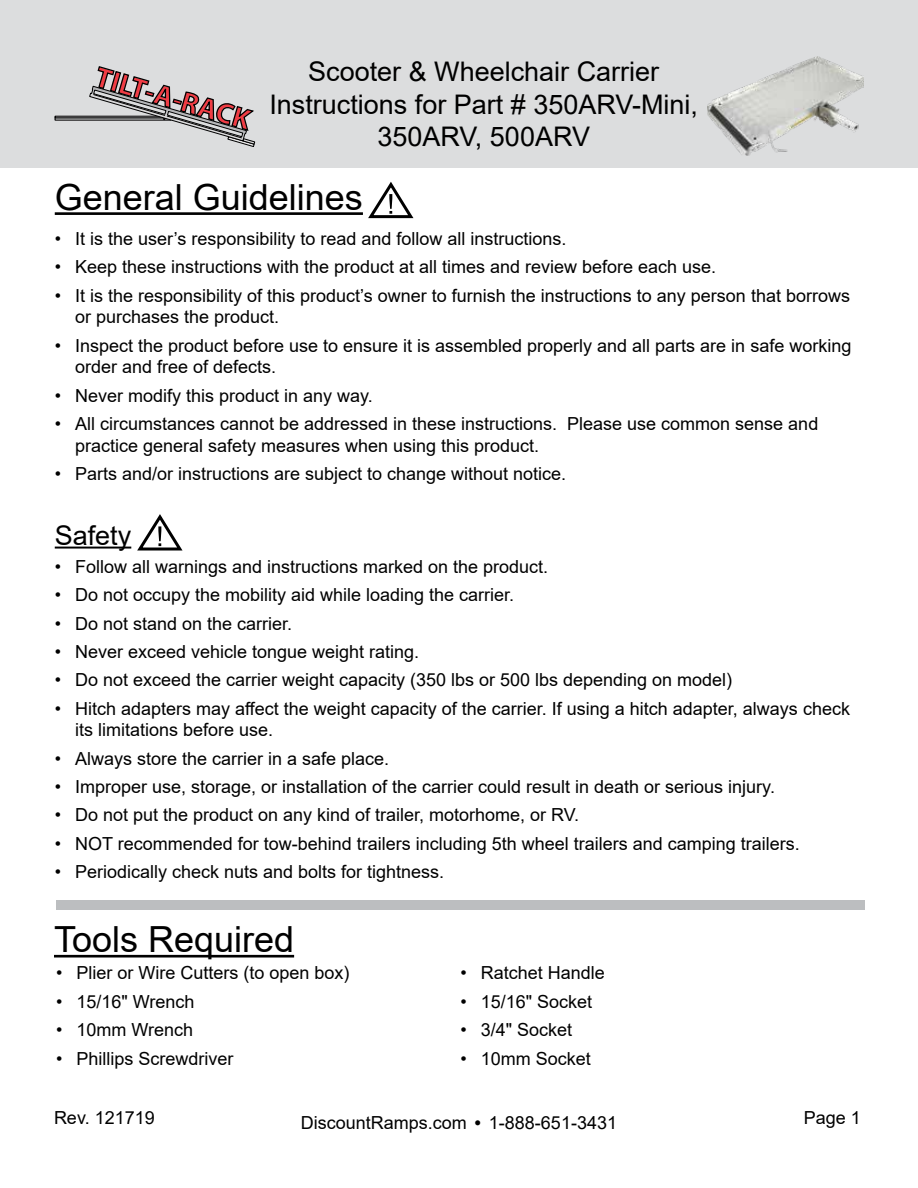
<style>
.page{position:relative;width:918px;height:1188px;background:#fff}
.page>*{position:absolute;margin:0;border:0;box-sizing:border-box;transform-origin:0 0}
.t1{font:36px "Arial";color:#000}
.t2{font:700 29.25px "Myriad Pro";color:#ef3c44}
.t3{font:27px/32.4px "Arial";color:#000;text-align:center}
.t4{font:18px/21.6px "Arial";color:#000}
.s1{font-family:"Franklin Gothic";font-weight:500}
</style>
<div class="page">
<div style="left:0;top:0;width:918px;height:168px;background:#dcddde"></div>
<div style="left:55px;top:116px;width:111px;height:2px;border:1px solid #010101"></div>
<svg style="left:89px;top:66px;width:167px;height:81px"></svg>
<img style="left:708px;top:57px;width:155px;height:98px">
<hr style="left:55px;top:212px;width:308px;height:3px;background:#000">
<hr style="left:55px;top:547px;width:76px;height:2px;background:#000">
<svg style="left:368px;top:181px;width:46px;height:38px"></svg>
<svg style="left:137px;top:514px;width:46px;height:37px"></svg>
<hr style="left:54px;top:955px;width:240px;height:3px;background:#000">
<div style="left:56px;top:901px;width:809px;height:9px;background:#bcbec0"></div>
<h2 class="t2" style="left:101px;top:58px;width:162px;rotate:16deg">TILT-A-RACK</h2>
<h3 class="t3" style="left:269px;top:56px;width:430px">Scooter &amp; Wheelchair Carrier<br>Instructions for Part # 350ARV-Mini,<br>350ARV, 500ARV</h3>
<h1 class="t1" style="left:55px;top:172px;width:310px">General Guidelines</h1>
<p class="t4" style="left:55px;top:228px;width:513px">• It is the user’s responsibility to read and follow all instructions.</p>
<p class="t4" style="left:55px;top:256px;width:663px">• Keep these instructions with the product at all times and review before each use.</p>
<p class="t4" style="left:75px;top:284px;width:777px;text-indent:-20px">• It is the responsibility of this product’s owner to furnish the instructions to any person that borrows or purchases the product.</p>
<p class="t4" style="left:75px;top:334px;width:778px;text-indent:-20px">• Inspect the product before use to ensure it is assembled properly and all parts are in safe working order and free of defects.</p>
<p class="t4" style="left:55px;top:384px;width:320px">• Never modify this product in any way.</p>
<p class="t4" style="left:75px;top:413px;width:745px;text-indent:-20px">• All circumstances cannot be addressed in these instructions. Please use common sense and practice general safety measures when using this product.</p>
<p class="t4" style="left:55px;top:463px;width:513px">• Parts and/or instructions are subject to change without notice.</p>
<h3 class="t3" style="left:55px;top:519px;width:78px">Safety</h3>
<p class="t4" style="left:55px;top:556px;width:495px">• Follow all warnings and instructions marked on the product.</p>
<p class="t4" style="left:55px;top:584px;width:461px">• Do not occupy the mobility aid while loading the carrier.</p>
<p class="t4" style="left:55px;top:613px;width:239px">• Do not stand on the carrier.</p>
<p class="t4" style="left:55px;top:641px;width:366px">• Never exceed vehicle tongue weight rating.</p>
<p class="t4" style="left:55px;top:669px;width:679px">• Do not exceed the carrier weight capacity (350 lbs or 500 lbs depending on model)</p>
<p class="t4" style="left:75px;top:698px;width:777px;text-indent:-20px">• Hitch adapters may affect the weight capacity of the carrier. If using a hitch adapter, always check its limitations before use.</p>
<p class="t4" style="left:55px;top:748px;width:336px">• Always store the carrier in a safe place.</p>
<p class="t4" style="left:55px;top:776px;width:722px">• Improper use, storage, or installation of the carrier could result in death or serious injury.</p>
<p class="t4" style="left:55px;top:804px;width:526px">• Do not put the product on any kind of trailer, motorhome, or RV.</p>
<p class="t4" style="left:55px;top:833px;width:747px">• NOT recommended for tow-behind trailers including 5th wheel trailers and camping trailers.</p>
<p class="t4" style="left:55px;top:861px;width:391px">• Periodically check nuts and bolts for tightness.</p>
<h1 class="t1" style="left:54px;top:915px;width:242px">Tools Required</h1>
<p class="t4" style="left:56px;top:962px;width:295px">• Plier or Wire Cutters (to open box)</p>
<p class="t4" style="left:56px;top:991px;width:140px">• 15/16" Wrench</p>
<p class="t4" style="left:56px;top:1019px;width:138px">• 10mm Wrench</p>
<p class="t4" style="left:56px;top:1047px;width:179px">• Phillips Screwdriver</p>
<p class="t4" style="left:460px;top:962px;width:146px">• Ratchet Handle</p>
<p class="t4" style="left:460px;top:991px;width:133px">• 15/16" Socket</p>
<p class="t4" style="left:460px;top:1019px;width:113px">• 3/4" Socket</p>
<p class="t4" style="left:460px;top:1047px;width:132px">• 10mm Socket</p>
<p class="t4" style="left:54px;top:1107px;width:102px">Rev. 121719</p>
<p class="t4" style="left:804px;top:1107px;width:59px">Page 1</p>
<p class="t4" style="left:301px;top:1112px;width:318px">DiscountRamps.com <span class="s1">•</span> 1-888-651-3431</p>
</div>
